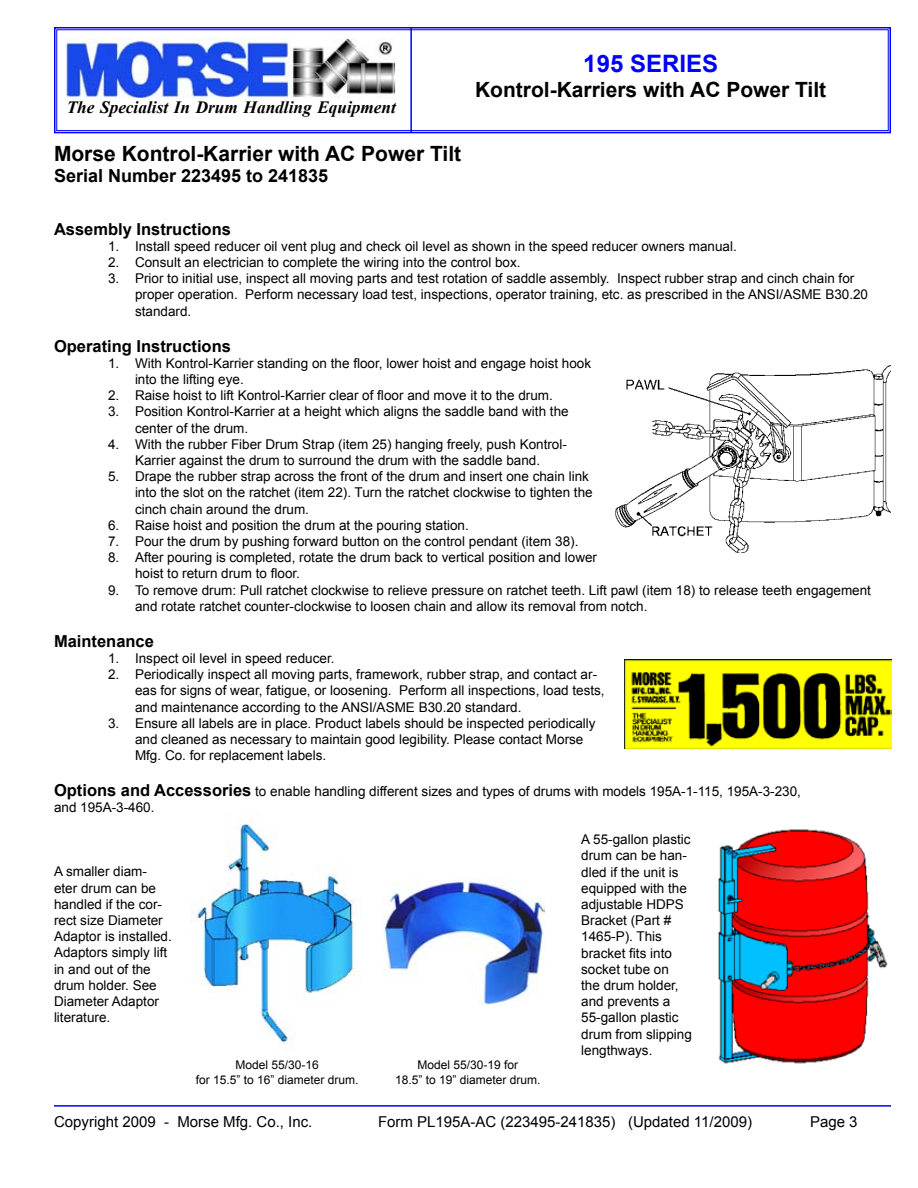
<style>
.page{position:relative;width:918px;height:1188px;background:#fff}
.page>*{position:absolute;margin:0;border:0;box-sizing:border-box;transform-origin:0 0}
.t1{font:700 24px "Arial";color:#00f}
.t2{font:700 21px "Arial";color:#000}
.t3{font:700 18px "Arial";color:#000}
.t4{font:italic 700 17.25px "Times New Roman";color:#000}
.t5{font:700 16.5px "Arial";color:#000}
.t6{font:15px "Arial";color:#000}
.t7{font:13.5px/16.2px "Arial";color:#000}
.t8{font:12px/14.4px "Arial";color:#000;text-align:center}
.s1{font-weight:700;font-size:16.5px}
</style>
<div class="page">
<hr style="left:54px;top:1105px;width:837px;height:2px;background:#00f">
<img style="left:615px;top:365px;width:276px;height:188px">
<img style="left:624px;top:660px;width:267px;height:89px">
<img style="left:193px;top:813px;width:168px;height:231px">
<img style="left:718px;top:829px;width:170px;height:235px">
<img style="left:383px;top:879px;width:161px;height:125px">
<svg style="left:54px;top:27px;width:837px;height:107px"></svg>
<div style="left:56px;top:29px;width:833px;height:102px;border:1px solid #00f"></div>
<img style="left:64px;top:38px;width:332px;height:59px">
<hr style="left:410px;top:27px;width:2px;height:106px;background:#00f">
<p class="t4" style="left:67px;top:96px;width:331px">The Specialist In Drum Handling Equipment</p>
<h2 class="t2" style="left:54px;top:140px;width:409px">Morse Kontrol-Karrier with AC Power Tilt</h2>
<h3 class="t3" style="left:54px;top:164px;width:276px">Serial Number 223495 to 241835</h3>
<h1 class="t1" style="left:583px;top:48px;width:136px">195 SERIES</h1>
<h2 class="t2" style="left:475px;top:76px;width:353px">Kontrol-Karriers with AC Power Tilt</h2>
<p class="t5" style="left:54px;top:218px;width:178px">Assembly Instructions</p>
<p class="t7" style="left:108px;top:238px;width:630px">1. Install speed reducer oil vent plug and check oil level as shown in the speed reducer owners manual.</p>
<p class="t7" style="left:108px;top:254px;width:414px">2. Consult an electrician to complete the wiring into the control box.</p>
<p class="t7" style="left:135px;top:270px;width:735px;text-indent:-27px">3. Prior to initial use, inspect all moving parts and test rotation of saddle assembly. Inspect rubber strap and cinch chain for proper operation. Perform necessary load test, inspections, operator training, etc. as prescribed in the ANSI/ASME B30.20 standard.</p>
<p class="t5" style="left:54px;top:335px;width:178px">Operating Instructions</p>
<p class="t7" style="left:135px;top:355px;width:458px;text-indent:-27px">1. With Kontrol-Karrier standing on the floor, lower hoist and engage hoist hook into the lifting eye.</p>
<p class="t7" style="left:108px;top:387px;width:446px">2. Raise hoist to lift Kontrol-Karrier clear of floor and move it to the drum.</p>
<p class="t7" style="left:135px;top:404px;width:435px;text-indent:-27px">3. Position Kontrol-Karrier at a height which aligns the saddle band with the center of the drum.</p>
<p class="t7" style="left:108px;top:436px;width:460px;text-align:center">4. With the rubber Fiber Drum Strap (item 25) hanging freely, push Kontrol-<br>Karrier against the drum to surround the drum with the saddle band.</p>
<p class="t7" style="left:135px;top:468px;width:459px;text-indent:-27px">5. Drape the rubber strap across the front of the drum and insert one chain link into the slot on the ratchet (item 22). Turn the ratchet clockwise to tighten the cinch chain around the drum.</p>
<p class="t7" style="left:108px;top:517px;width:362px">6. Raise hoist and position the drum at the pouring station.</p>
<p class="t7" style="left:108px;top:533px;width:472px">7. Pour the drum by pushing forward button on the control pendant (item 38).</p>
<p class="t7" style="left:135px;top:549px;width:464px;text-indent:-27px">8. After pouring is completed, rotate the drum back to vertical position and lower hoist to return drum to floor.</p>
<p class="t7" style="left:135px;top:582px;width:738px;text-indent:-27px">9. To remove drum: Pull ratchet clockwise to relieve pressure on ratchet teeth. Lift pawl (item 18) to release teeth engagement and rotate ratchet counter-clockwise to loosen chain and allow its removal from notch.</p>
<p class="t5" style="left:54px;top:630px;width:101px">Maintenance</p>
<p class="t7" style="left:108px;top:650px;width:228px">1. Inspect oil level in speed reducer.</p>
<p class="t7" style="left:135px;top:666px;width:471px;text-indent:-27px">2. Periodically inspect all moving parts, framework, rubber strap, and contact ar&shy;eas for signs of wear, fatigue, or loosening. Perform all inspections, load tests, and maintenance according to the ANSI/ASME B30.20 standard.</p>
<p class="t7" style="left:135px;top:715px;width:462px;text-indent:-27px">3. Ensure all labels are in place. Product labels should be inspected periodically and cleaned as necessary to maintain good legibility. Please contact Morse<br>Mfg. Co. for replacement labels.</p>
<p class="t7" style="left:54px;top:783px;width:749px"><span class="s1">Options and Accessories</span> to enable handling different sizes and types of drums with models 195A-1-115, 195A-3-230, and 195A-3-460.</p>
<p class="t7" style="left:54px;top:864px;width:119px">A smaller diam&shy;eter drum can be handled if the cor&shy;rect size Diameter<br>Adaptor is installed.<br>Adaptors simply lift in and out of the drum holder. See<br>Diameter Adaptor literature.</p>
<p class="t8" style="left:196px;top:1058px;width:164px">Model 55/30-16<br>for 15.5” to 16” diameter drum.</p>
<p class="t8" style="left:395px;top:1058px;width:147px">Model 55/30-19 for<br>18.5” to 19” diameter drum.</p>
<p class="t7" style="left:581px;top:832px;width:112px">A 55-gallon plastic drum can be han&shy;dled if the unit is equipped with the adjustable HDPS<br>Bracket (Part #<br>1465-P). This bracket fits into socket tube on<br>the drum holder, and prevents a<br>55-gallon plastic drum from slipping lengthways.</p>
<p class="t6" style="left:54px;top:1112px;width:260px">Copyright 2009 - Morse Mfg. Co., Inc.</p>
<p class="t6" style="left:378px;top:1112px;width:376px">Form PL195A-AC (223495-241835) (Updated 11/2009)</p>
<p class="t6" style="left:810px;top:1112px;width:49px">Page 3</p>
</div>
